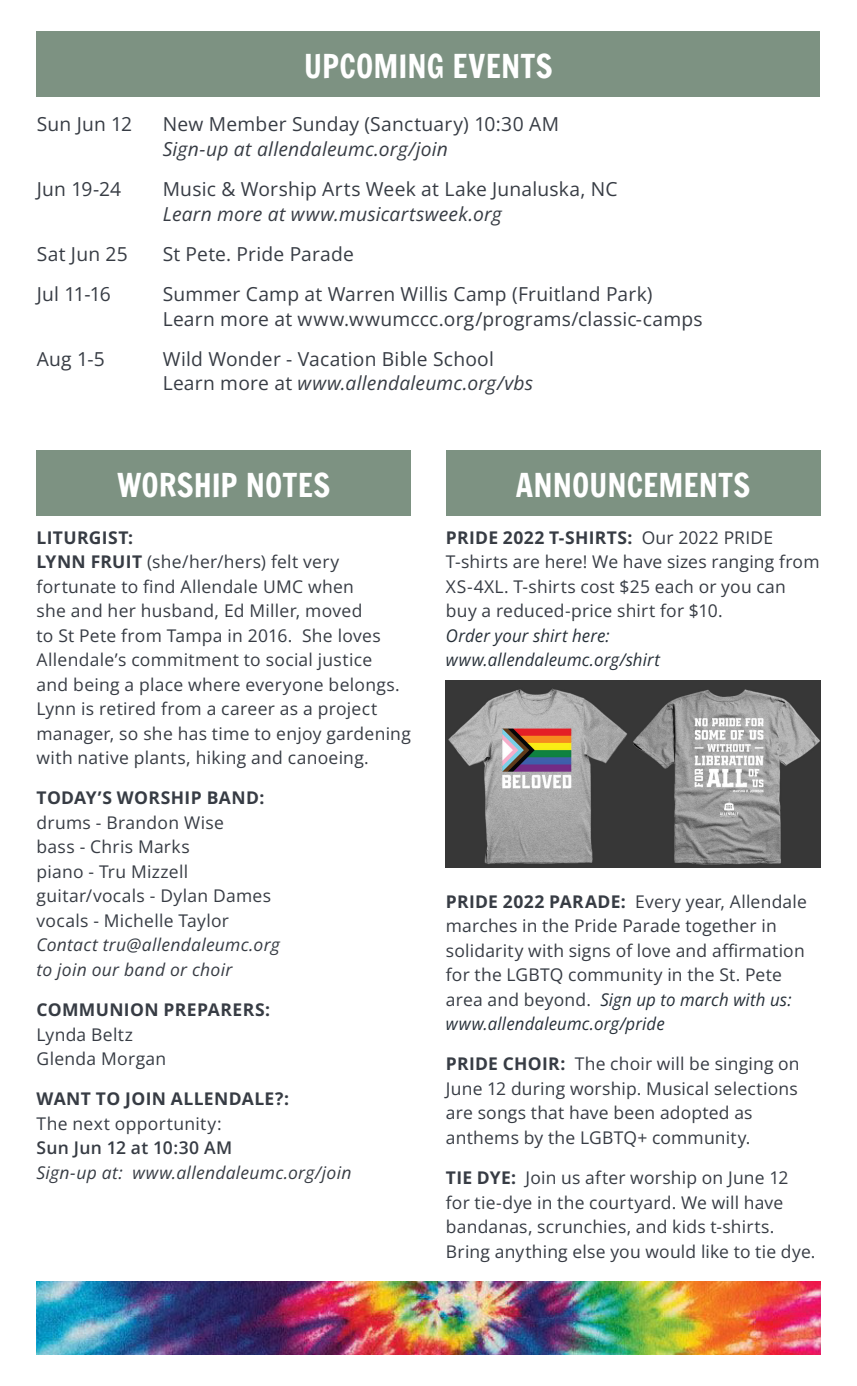
<style>
.page{position:relative;width:857px;height:1386px;background:#fff}
.page>*{position:absolute;margin:0;border:0;box-sizing:border-box;transform-origin:0 0}
.t1{font:31.5px "Francois One";letter-spacing:.005em;color:#fff}
.t2{font:19.25px/24.5px "Open Sans";letter-spacing:.01em;color:#373c44}
.t3{font:italic 19.25px "Open Sans";letter-spacing:.01em;color:#373c44}
.t4{font:17.5px/24.5px "Open Sans";letter-spacing:.015em;color:#373c44}
.t5{font:italic 17.5px/24.5px "Open Sans";letter-spacing:.015em;color:#373c44}
.t6{font:700 17.5px "Open Sans";letter-spacing:.02em;color:#373c44}
.t7{font:italic 17.5px/24.5px "Open Sans";letter-spacing:.01em;color:#262f38;scale:.96 1}
.t8{font:600 17.5px "Open Sans";letter-spacing:.015em;color:#373c44}
.s1{font-style:italic}
.s2{font-weight:700}
.s3{font-style:italic;color:#262f38}
</style>
<div class="page">
<div style="left:37px;top:32px;width:783px;height:65px;background:#7d9282"></div>
<div style="left:37px;top:450px;width:374px;height:66px;background:#7d9282"></div>
<div style="left:446px;top:450px;width:374px;height:66px;background:#7d9282"></div>
<img style="left:446px;top:681px;width:374px;height:187px">
<img style="left:37px;top:1281px;width:783px;height:73px">
<h1 class="t1" style="left:304px;top:49px;width:250px">UPCOMING EVENTS</h1>
<p class="t2" style="left:37px;top:112px;width:97px">Sun Jun 12</p>
<p class="t2" style="left:163px;top:112px;width:398px">New Member Sunday (Sanctuary) 10:30 AM</p>
<p class="t3" style="left:163px;top:136px;width:287px">Sign-up at allendaleumc.org/join</p>
<p class="t2" style="left:37px;top:176px;width:86px">Jun 19-24</p>
<p class="t2" style="left:163px;top:176px;width:456px">Music &amp; Worship Arts Week at Lake Junaluska, NC</p>
<p class="t3" style="left:163px;top:200px;width:341px">Learn more at www.musicartsweek.org</p>
<p class="t2" style="left:37px;top:241px;width:93px">Sat Jun 25</p>
<p class="t2" style="left:163px;top:241px;width:193px">St Pete. Pride Parade</p>
<p class="t2" style="left:37px;top:282px;width:76px">Jul 11-16</p>
<p class="t2" style="left:163px;top:282px;width:541px">Summer Camp at Warren Willis Camp (Fruitland Park)<br>Learn more at www.wwumccc.org/programs/classic-camps</p>
<p class="t2" style="left:37px;top:346px;width:70px">Aug 1-5</p>
<p class="t2" style="left:163px;top:346px;width:372px">Wild Wonder - Vacation Bible School<br>Learn more at <span class="s1">www.allendaleumc.org/vbs</span></p>
<h1 class="t1" style="left:117px;top:468px;width:215px">WORSHIP NOTES</h1>
<h1 class="t1" style="left:516px;top:468px;width:236px">ANNOUNCEMENTS</h1>
<p class="t4" style="left:37px;top:525px;width:376px"><span class="s2">LITURGIST:<br>LYNN FRUIT</span> (she/her/hers) felt very fortunate to find Allendale UMC when<br>she and her husband, Ed Miller, moved<br>to St Pete from Tampa in 2016. She loves Allendale’s commitment to social justice<br>and being a place where everyone belongs.<br>Lynn is retired from a career as a project manager, so she has time to enjoy gardening with native plants, hiking and canoeing.</p>
<p class="t6" style="left:37px;top:786px;width:229px">TODAY’S WORSHIP BAND:</p>
<p class="t4" style="left:37px;top:810px;width:236px">drums - Brandon Wise<br>bass - Chris Marks<br>piano - Tru Mizzell guitar/vocals - Dylan Dames vocals - Michelle Taylor</p>
<p class="t5" style="left:37px;top:932px;width:245px">Contact tru@allendaleumc.org to join our band or choir</p>
<p class="t6" style="left:37px;top:998px;width:235px">COMMUNION PREPARERS:</p>
<p class="t4" style="left:37px;top:1022px;width:131px">Lynda Beltz<br>Glenda Morgan</p>
<p class="t6" style="left:37px;top:1087px;width:254px">WANT TO JOIN ALLENDALE?:</p>
<p class="t4" style="left:37px;top:1111px;width:187px">The next opportunity:</p>
<p class="t8" style="left:37px;top:1136px;width:197px">Sun Jun 12 at 10:30 AM</p>
<p class="t5" style="left:37px;top:1160px;width:316px">Sign-up at: www.allendaleumc.org/join</p>
<p class="t4" style="left:446px;top:525px;width:375px"><span class="s2">PRIDE 2022 T-SHIRTS:</span> Our 2022 PRIDE T-shirts are here! We have sizes ranging from XS-4XL. T-shirts cost $25 each or you can buy a reduced-price shirt for $10.</p>
<p class="t7" style="left:446px;top:623px;width:225px">Order your shirt here: www.allendaleumc.org/shirt</p>
<p class="t4" style="left:446px;top:889px;width:362px"><span class="s2">PRIDE 2022 PARADE:</span> Every year, Allendale marches in the Pride Parade together in solidarity with signs of love and affirmation for the LGBTQ community in the St. Pete area and beyond. <span class="s3">Sign up to march with us: www.allendaleumc.org/pride</span></p>
<p class="t4" style="left:446px;top:1051px;width:355px"><span class="s2">PRIDE CHOIR:</span> The choir will be singing on June 12 during worship. Musical selections are songs that have been adopted as anthems by the LGBTQ+ community.</p>
<p class="t4" style="left:446px;top:1165px;width:371px"><span class="s2">TIE DYE:</span> Join us after worship on June 12 for tie-dye in the courtyard. We will have bandanas, scrunchies, and kids t-shirts.<br>Bring anything else you would like to tie dye.</p>
</div>
